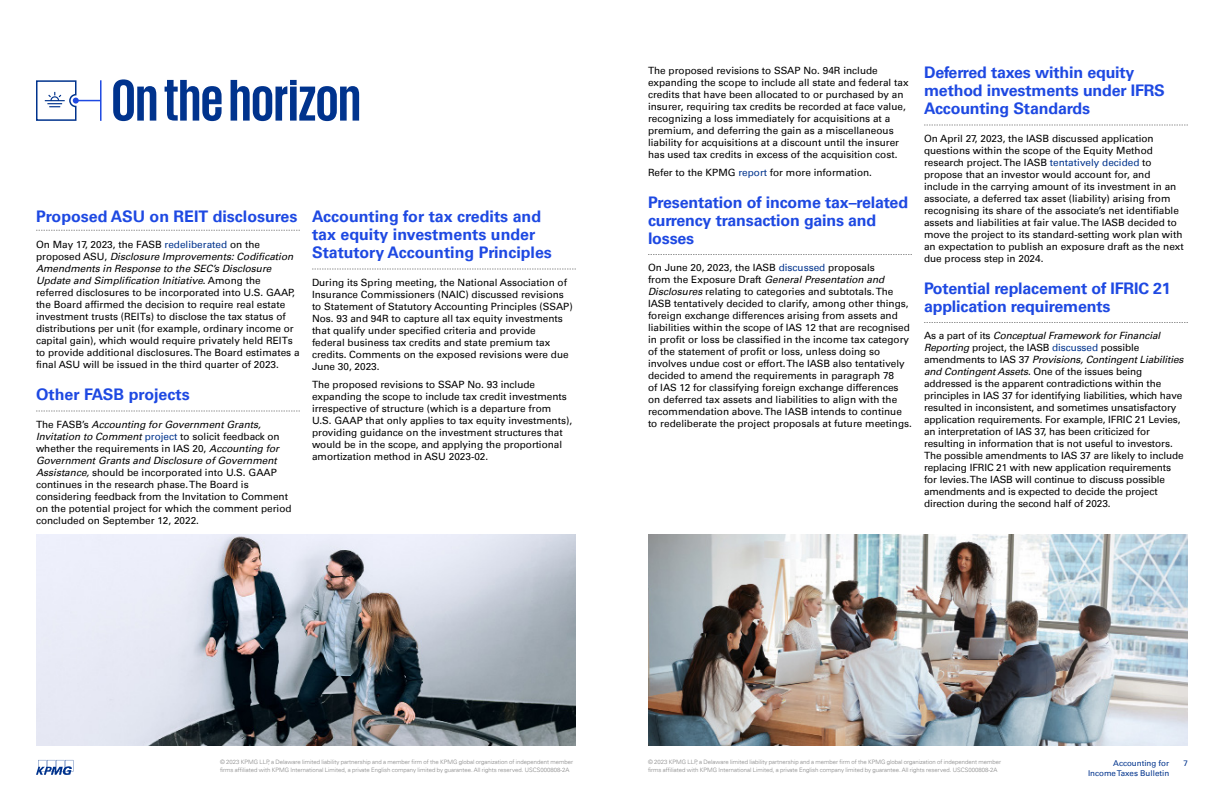
<style>
.page{position:relative;width:1224px;height:792px;background:#fff}
.page>*{position:absolute;margin:0;border:0;box-sizing:border-box;transform-origin:0 0}
.t1{font:700 60px "KPMG";color:#00338d}
.t2{font:700 16px/18px "Univers 65";letter-spacing:-.01em;color:#1e49e2}
.t3{font:10px/12px "Univers 55 Roman";color:#000}
.t4{font:italic 10px/12px "Univers 55";color:#000}
.t5{font:8px "Univers 55 Roman";color:#00338d}
.t6{font:300 6px/8px "Univers 45";color:#858585}
.s1{color:#00338d}
.s2{font-family:"Univers 55 Roman";font-style:normal}
.s3{font-family:"Univers 55 Roman";font-style:normal;color:#00338d}
.s4{font-family:"Univers 55";font-style:italic}
</style>
<div class="page">
<svg style="left:36px;top:230px;width:264px;height:1px"></svg>
<hr style="left:100px;top:80px;width:2px;height:41px;background:#1e49e2">
<svg style="left:36px;top:80px;width:65px;height:41px"></svg>
<img style="left:36px;top:534px;width:540px;height:212px">
<img style="left:648px;top:534px;width:540px;height:212px">
<svg style="left:312px;top:269px;width:264px;height:1px"></svg>
<svg style="left:648px;top:254px;width:264px;height:1px"></svg>
<svg style="left:924px;top:125px;width:264px;height:1px"></svg>
<svg style="left:924px;top:322px;width:264px;height:1px"></svg>
<svg style="left:36px;top:411px;width:264px;height:1px"></svg>
<svg style="left:36px;top:760px;width:37px;height:15px"></svg>
<h1 class="t1" style="left:112px;top:70px;width:251px">On the horizon</h1>
<h2 class="t2" style="left:36px;top:207px;width:263px">Proposed ASU on REIT disclosures</h2>
<p class="t3" style="left:36px;top:239px;width:226px">On May 17, 2023, the FASB <span class="s1">redeliberated</span> on the</p>
<p class="t4" style="left:36px;top:251px;width:259px"><span class="s2">proposed ASU,</span> Disclosure Improvements: Codification<br>Amendments in Response to the SEC’s Disclosure<br>Update and Simplification Initiative<span class="s2">. Among the</span></p>
<p class="t3" style="left:36px;top:287px;width:265px">referred disclosures to be incorporated into U.S. GAAP, the Board affirmed the decision to require real estate investment trusts (REITs) to disclose the tax status of distributions per unit (for example, ordinary income or capital gain), which would require privately held REITs to provide additional disclosures. The Board estimates a final ASU will be issued in the third quarter of 2023.</p>
<h2 class="t2" style="left:36px;top:385px;width:155px">Other FASB projects</h2>
<p class="t4" style="left:36px;top:418px;width:245px"><span class="s2">The FASB’s</span> Accounting for Government Grants,<br>Invitation to Comment <span class="s3">project</span> <span class="s2">to solicit feedback on</span></p>
<p class="t3" style="left:36px;top:442px;width:245px">whether the requirements in IAS 20, <span class="s4">Accounting for</span></p>
<p class="t4" style="left:36px;top:454px;width:242px">Government Grants and Disclosure of Government</p>
<p class="t3" style="left:36px;top:466px;width:257px"><span class="s4">Assistance,</span> should be incorporated into U.S. GAAP continues in the research phase. The Board is considering feedback from the Invitation to Comment on the potential project for which the comment period concluded on September 12, 2022.</p>
<h2 class="t2" style="left:312px;top:207px;width:241px">Accounting for tax credits and tax equity investments under<br>Statutory Accounting Principles</h2>
<p class="t3" style="left:312px;top:276px;width:262px">During its Spring meeting, the National Association of Insurance Commissioners (NAIC) discussed revisions to Statement of Statutory Accounting Principles (SSAP)<br>Nos. 93 and 94R to capture all tax equity investments that qualify under specified criteria and provide<br>federal business tax credits and state premium tax credits. Comments on the exposed revisions were due June 30, 2023.</p>
<p class="t3" style="left:312px;top:378px;width:262px">The proposed revisions to SSAP No. 93 include expanding the scope to include tax credit investments irrespective of structure (which is a departure from U.S. GAAP that only applies to tax equity investments), providing guidance on the investment structures that would be in the scope, and applying the proportional amortization method in ASU 2023-02.</p>
<p class="t3" style="left:648px;top:64px;width:262px">The proposed revisions to SSAP No. 94R include expanding the scope to include all state and federal tax credits that have been allocated to or purchased by an insurer, requiring tax credits be recorded at face value, recognizing a loss immediately for acquisitions at a premium, and deferring the gain as a miscellaneous liability for acquisitions at a discount until the insurer has used tax credits in excess of the acquisition cost.</p>
<p class="t3" style="left:648px;top:166px;width:226px">Refer to the KPMG <span class="s1">report</span> for more information.</p>
<h2 class="t2" style="left:648px;top:193px;width:262px">Presentation of income tax–related currency transaction gains and losses</h2>
<p class="t3" style="left:648px;top:262px;width:228px">On June 20, 2023, the IASB <span class="s1">discussed</span> proposals</p>
<p class="t4" style="left:648px;top:274px;width:238px"><span class="s2">from the Exposure Draft</span> General Presentation and</p>
<p class="t3" style="left:648px;top:286px;width:265px"><span class="s4">Disclosures</span> relating to categories and subtotals. The IASB tentatively decided to clarify, among other things, foreign exchange differences arising from assets and liabilities within the scope of IAS 12 that are recognised in profit or loss be classified in the income tax category of the statement of profit or loss, unless doing so involves undue cost or effort. The IASB also tentatively decided to amend the requirements in paragraph 78<br>of IAS 12 for classifying foreign exchange differences on deferred tax assets and liabilities to align with the recommendation above. The IASB intends to continue to redeliberate the project proposals at future meetings.</p>
<h2 class="t2" style="left:924px;top:63px;width:242px">Deferred taxes within equity method investments under IFRS<br>Accounting Standards</h2>
<p class="t3" style="left:924px;top:132px;width:261px">On April 27, 2023, the IASB discussed application questions within the scope of the Equity Method research project. The IASB <span class="s1">tentatively decided</span> to propose that an investor would account for, and include in the carrying amount of its investment in an associate, a deferred tax asset (liability) arising from recognising its share of the associate’s net identifiable assets and liabilities at fair value. The IASB decided to move the project to its standard-setting work plan with an expectation to publish an exposure draft as the next due process step in 2024.</p>
<h2 class="t2" style="left:924px;top:279px;width:248px">Potential replacement of IFRIC 21 application requirements</h2>
<p class="t4" style="left:924px;top:330px;width:238px"><span class="s2">As a part of its</span> Conceptual Framework for Financial</p>
<p class="t3" style="left:924px;top:342px;width:217px"><span class="s4">Reporting</span> project, the IASB <span class="s1">discussed</span> possible</p>
<p class="t4" style="left:924px;top:354px;width:261px"><span class="s2">amendments to IAS 37</span> Provisions, Contingent Liabilities</p>
<p class="t3" style="left:924px;top:366px;width:261px"><span class="s4">and Contingent Assets</span>. One of the issues being addressed is the apparent contradictions within the principles in IAS 37 for identifying liabilities, which have resulted in inconsistent, and sometimes unsatisfactory application requirements. For example, IFRIC 21 Levies, an interpretation of IAS 37, has been criticized for resulting in information that is not useful to investors.<br>The possible amendments to IAS 37 are likely to include replacing IFRIC 21 with new application requirements for levies. The IASB will continue to discuss possible amendments and is expected to decide the project direction during the second half of 2023.</p>
<p class="t6" style="left:220px;top:758px;width:355px">© 2023 KPMG LLP, a Delaware limited liability partnership and a member firm of the KPMG global organization of independent member firms affiliated with KPMG International Limited, a private English company limited by guarantee. All rights reserved. USCS000808-2A</p>
<p class="t6" style="left:648px;top:758px;width:355px">© 2023 KPMG LLP, a Delaware limited liability partnership and a member firm of the KPMG global organization of independent member firms affiliated with KPMG International Limited, a private English company limited by guarantee. All rights reserved. USCS000808-2A</p>
<p class="t5" style="left:1113px;top:758px;width:57px">Accounting for</p>
<p class="t5" style="left:1184px;top:758px;width:6px">7</p>
<p class="t5" style="left:1088px;top:768px;width:83px">Income Taxes Bulletin</p>
</div>
